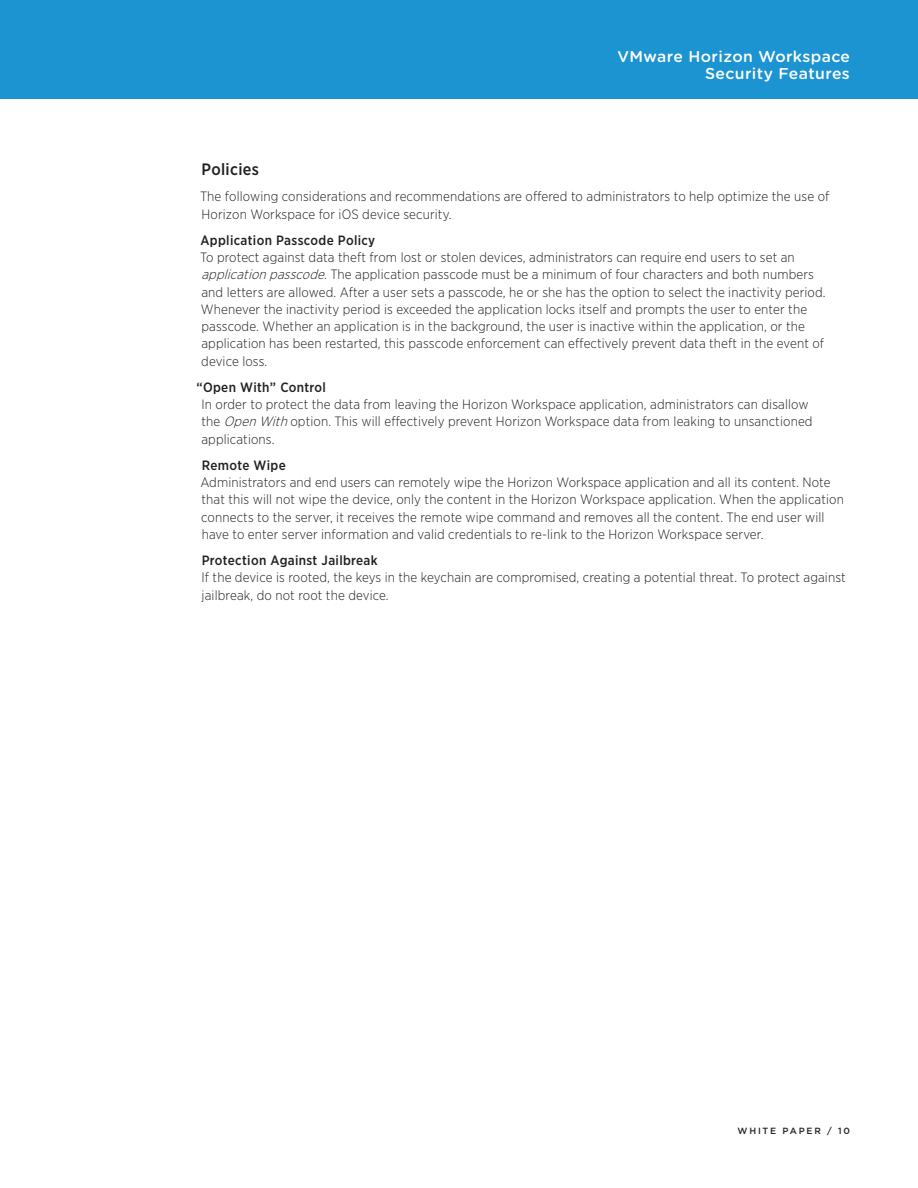
<style>
.page{position:relative;width:918px;height:1188px;background:#fff}
.page>*{position:absolute;margin:0;border:0;box-sizing:border-box;transform-origin:0 0}
._4a_Subhead_1{font:500 16.5px "Gotham Narrow";letter-spacing:.02em;color:#231f20}
.t1{font:500 15.75px/17.2px "Gotham Rounded";letter-spacing:.025em;color:#fff;text-align:right}
._5a_Body{font:300 13.5px/17.2px "Gotham Narrow";letter-spacing:.01em;color:#231f20}
._4b_Subhead_2{font:500 13.5px "Gotham Narrow";letter-spacing:.025em;color:#231f20}
.t2{font:500 9px "Gotham";letter-spacing:.2em;color:#231f20}
.s1{font-style:italic}
</style>
<div class="page">
<div style="left:0;top:0;width:918px;height:99px;background:#1c94d2"></div>
<p class="t1" style="left:618px;top:47px;width:234px">VMware Horizon Workspace<br>Security Features</p>
<p class="_4a_Subhead_1" style="left:202px;top:159px;width:59px">Policies</p>
<p class="_5a_Body" style="left:200px;top:188px;width:631px">The following considerations and recommendations are offered to administrators to help optimize the use of<br>Horizon Workspace for iOS device security.</p>
<p class="_4b_Subhead_2" style="left:201px;top:232px;width:176px">Application Passcode Policy</p>
<p class="_5a_Body" style="left:200px;top:249px;width:627px">To protect against data theft from lost or stolen devices, administrators can require end users to set an <span class="s1">applicationpasscode</span>. The application passcode must be a minimum of four characters and both numbers and letters are allowed. After a user sets a passcode, he or she has the option to select the inactivity period.<br>Whenever the inactivity period is exceeded the application locks itself and prompts the user to enter the passcode. Whether an application is in the background, the user is inactive within the application, or the application has been restarted, this passcode enforcement can effectively prevent data theft in the event of device loss.</p>
<p class="_4b_Subhead_2" style="left:197px;top:379px;width:131px">“Open With” Control</p>
<p class="_5a_Body" style="left:201px;top:396px;width:613px">In order to protect the data from leaving the Horizon Workspace application, administrators can disallow the <span class="s1">OpenWith</span>option. This will effectively prevent Horizon Workspace data from leaking to unsanctioned applications.</p>
<p class="_4b_Subhead_2" style="left:202px;top:457px;width:86px">Remote Wipe</p>
<p class="_5a_Body" style="left:200px;top:474px;width:645px">Administrators and end users can remotely wipe the Horizon Workspace application and all its content. Note that this will not wipe the device, only the content in the Horizon Workspace application. When the application connects to the server, it receives the remote wipe command and removes all the content. The end user will have to enter server information and valid credentials to re-link to the Horizon Workspace server.</p>
<p class="_4b_Subhead_2" style="left:202px;top:552px;width:178px">Protection Against Jailbreak</p>
<p class="_5a_Body" style="left:201px;top:569px;width:646px">If the device is rooted, the keys in the keychain are compromised, creating a potential threat. To protect against jailbreak, do not root the device.</p>
<p class="t2" style="left:738px;top:1125px;width:114px">WHITE PAPER / 10</p>
</div>
